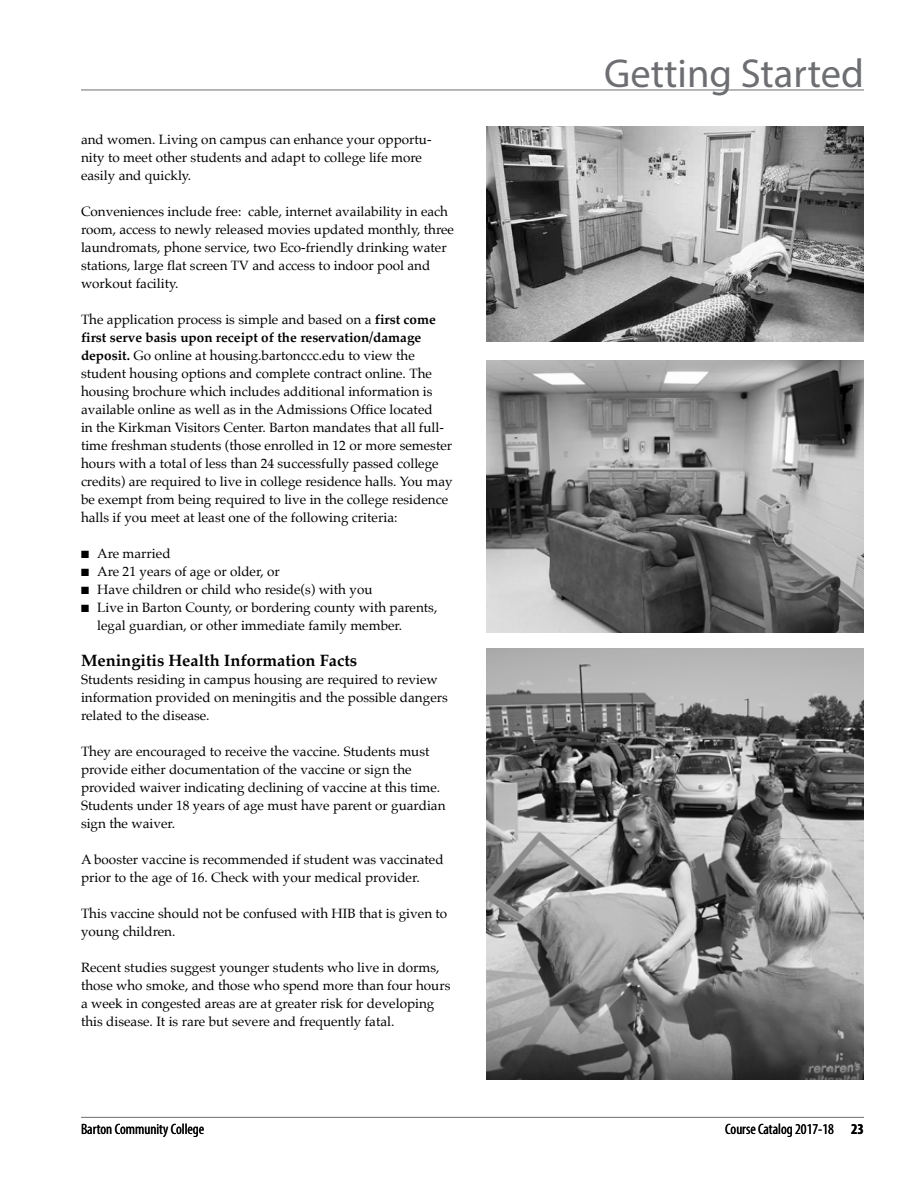
<style>
.page{position:relative;width:918px;height:1188px;background:#fff}
.page>*{position:absolute;margin:0;border:0;box-sizing:border-box;transform-origin:0 0}
.t1{font:40.5px "Myriad Pro";color:#6d6e71}
.t2{font:700 16.5px "Palatino";color:#000}
.t3{font:condensed 15px "Myriad Pro";color:#000}
.t4{font:13.5px/18px "Palatino";color:#000}
.s1{font-weight:700}
</style>
<div class="page">
<hr style="left:81px;top:1117px;width:783px;height:1px;background:#808285">
<hr style="left:81px;top:90px;width:783px;height:1px;background:#6d6e71">
<img style="left:486px;top:126px;width:378px;height:216px">
<img style="left:486px;top:360px;width:378px;height:273px">
<img style="left:486px;top:648px;width:378px;height:432px">
<p class="t4" style="left:81px;top:130px;width:352px">and women. Living on campus can enhance your opportu&shy;nity to meet other students and adapt to college life more easily and quickly.</p>
<p class="t4" style="left:81px;top:202px;width:375px">Conveniences include free: cable, internet availability in each room, access to newly released movies updated monthly, three laundromats, phone service, two Eco-friendly drinking water stations, large flat screen TV and access to indoor pool and workout facility.</p>
<p class="t4" style="left:81px;top:310px;width:373px">The application process is simple and based on a <span class="s1">first come first serve basis upon receipt of the reservation/damage deposit.</span> Go online at housing.bartonccc.edu to view the student housing options and complete contract online. The housing brochure which includes additional information is available online as well as in the Admissions Office located<br>in the Kirkman Visitors Center. Barton mandates that all full&shy;time freshman students (those enrolled in 12 or more semester hours with a total of less than 24 successfully passed college credits) are required to live in college residence halls. You may be exempt from being required to live in the college residence halls if you meet at least one of the following criteria:</p>
<p class="t4" style="left:81px;top:544px;width:91px">■ Are married</p>
<p class="t4" style="left:81px;top:562px;width:200px">■ Are 21 years of age or older, or</p>
<p class="t4" style="left:81px;top:580px;width:293px">■ Have children or child who reside(s) with you</p>
<p class="t4" style="left:97px;top:598px;width:342px;text-indent:-16px">■ Live in Barton County, or bordering county with parents, legal guardian, or other immediate family member.</p>
<p class="t2" style="left:81px;top:646px;width:278px">Meningitis Health Information Facts</p>
<p class="t4" style="left:81px;top:670px;width:368px">Students residing in campus housing are required to review information provided on meningitis and the possible dangers related to the disease.</p>
<p class="t4" style="left:81px;top:742px;width:366px">They are encouraged to receive the vaccine. Students must provide either documentation of the vaccine or sign the provided waiver indicating declining of vaccine at this time.<br>Students under 18 years of age must have parent or guardian sign the waiver.</p>
<p class="t4" style="left:81px;top:850px;width:364px">A booster vaccine is recommended if student was vaccinated prior to the age of 16. Check with your medical provider.</p>
<p class="t4" style="left:81px;top:904px;width:368px">This vaccine should not be confused with HIB that is given to young children.</p>
<p class="t4" style="left:81px;top:958px;width:371px">Recent studies suggest younger students who live in dorms, those who smoke, and those who spend more than four hours a week in congested areas are at greater risk for developing this disease. It is rare but severe and frequently fatal.</p>
<h1 class="t1" style="left:604px;top:49px;width:261px">Getting Started</h1>
<p class="t3" style="left:81px;top:1120px;width:125px">Barton Community College</p>
<p class="t3" style="left:725px;top:1120px;width:140px">Course Catalog 2017-18 <span class="s1">23</span></p>
</div>
